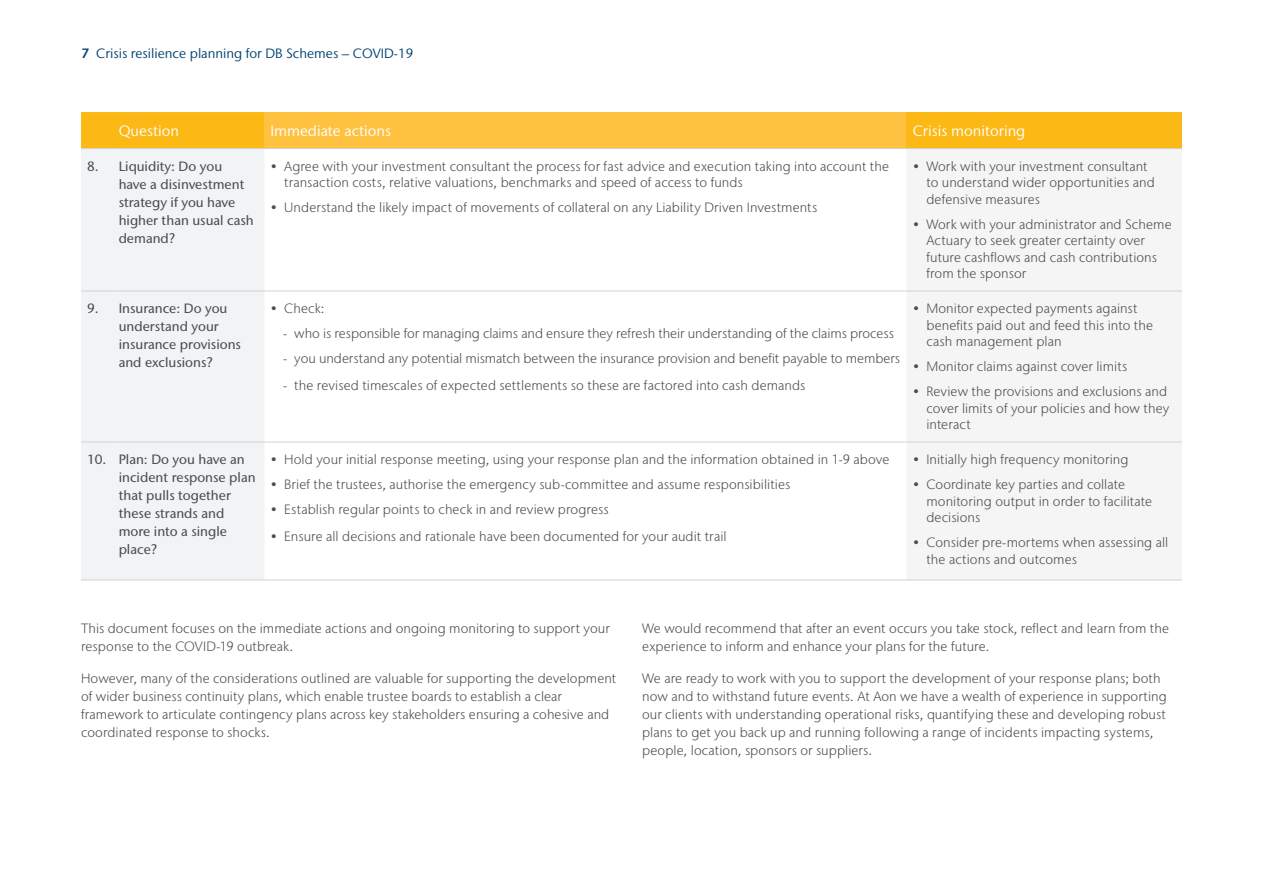
<style>
.page{position:relative;width:1263px;height:893px;background:#fff}
.page>*{position:absolute;margin:0;border:0;box-sizing:border-box;transform-origin:0 0}
.t1{font:15px "Stone Sans IIITC Pro";color:#fff}
.text{font:300 13.5px/16.5px "Stone Sans IIITC Pro";letter-spacing:.005em;color:#4b4c4d}
.t2{font:500 13.5px/18px "Stone Sans IIITC Pro";color:#4b4c4d}
.t3{font:13.5px "Stone Sans IIITC Pro";color:#004270}
.s1{font-weight:600}
</style>
<div class="page">
<div style="left:81px;top:112px;width:183px;height:36px;background:#fcb814"></div>
<div style="left:264px;top:112px;width:643px;height:37px;background:#fec240"></div>
<div style="left:907px;top:112px;width:275px;height:37px;background:#fcb814"></div>
<div style="left:81px;top:149px;width:183px;height:431px;background:#f2f3f4"></div>
<div style="left:907px;top:149px;width:275px;height:431px;background:#f5f5f6"></div>
<hr style="left:81px;top:148px;width:32px;height:1px;background:#d1d2d4">
<hr style="left:113px;top:148px;width:151px;height:1px;background:#d1d2d4">
<hr style="left:264px;top:148px;width:643px;height:1px;background:#d1d2d4">
<hr style="left:907px;top:148px;width:275px;height:1px;background:#d1d2d4">
<hr style="left:81px;top:291px;width:32px;height:1px;background:#d1d2d4">
<hr style="left:113px;top:291px;width:151px;height:1px;background:#d1d2d4">
<hr style="left:264px;top:291px;width:643px;height:1px;background:#d1d2d4">
<hr style="left:907px;top:291px;width:275px;height:1px;background:#d1d2d4">
<hr style="left:81px;top:442px;width:32px;height:1px;background:#d1d2d4">
<hr style="left:113px;top:442px;width:151px;height:1px;background:#d1d2d4">
<hr style="left:264px;top:442px;width:643px;height:1px;background:#d1d2d4">
<hr style="left:907px;top:442px;width:275px;height:1px;background:#d1d2d4">
<hr style="left:81px;top:580px;width:32px;height:1px;background:#d1d2d4">
<hr style="left:113px;top:580px;width:151px;height:1px;background:#d1d2d4">
<hr style="left:264px;top:580px;width:643px;height:1px;background:#d1d2d4">
<hr style="left:907px;top:580px;width:275px;height:1px;background:#d1d2d4">
<p class="t3" style="left:81px;top:45px;width:334px"><span class="s1">7</span> Crisis resilience planning for DB Schemes – COVID-19</p>
<p class="t1" style="left:119px;top:121px;width:62px">Question</p>
<p class="t1" style="left:270px;top:121px;width:122px">Immediate actions</p>
<p class="t1" style="left:913px;top:121px;width:114px">Crisis monitoring</p>
<p class="t2" style="left:87px;top:157px;width:13px">8.</p>
<p class="t2" style="left:119px;top:157px;width:137px">Liquidity: Do you<br>have a disinvestment strategy if you have higher than usual cash demand?</p>
<p class="text" style="left:284px;top:158px;width:606px;text-indent:-14px">• Agree with your investment consultant the process for fast advice and execution taking into account the transaction costs, relative valuations, benchmarks and speed of access to funds</p>
<p class="text" style="left:270px;top:199px;width:548px">• Understand the likely impact of movements of collateral on any Liability Driven Investments</p>
<p class="t2" style="left:87px;top:299px;width:13px">9.</p>
<p class="t2" style="left:119px;top:299px;width:124px">Insurance: Do you understand your insurance provisions and exclusions?</p>
<p class="text" style="left:270px;top:300px;width:56px">• Check:</p>
<p class="text" style="left:283px;top:325px;width:612px">- who is responsible for managing claims and ensure they refresh their understanding of the claims process</p>
<p class="text" style="left:283px;top:350px;width:618px">- you understand any potential mismatch between the insurance provision and benefit payable to members</p>
<p class="text" style="left:283px;top:377px;width:524px">- the revised timescales of expected settlements so these are factored into cash demands</p>
<p class="t2" style="left:87px;top:450px;width:21px">10.</p>
<p class="t2" style="left:119px;top:450px;width:138px">Plan: Do you have an incident response plan that pulls together these strands and more into a single place?</p>
<p class="text" style="left:270px;top:451px;width:620px">• Hold your initial response meeting, using your response plan and the information obtained in 1-9 above</p>
<p class="text" style="left:270px;top:476px;width:521px">• Brief the trustees, authorise the emergency sub-committee and assume responsibilities</p>
<p class="text" style="left:270px;top:501px;width:340px">• Establish regular points to check in and review progress</p>
<p class="text" style="left:270px;top:528px;width:458px">• Ensure all decisions and rationale have been documented for your audit trail</p>
<p class="text" style="left:926px;top:158px;width:230px;text-indent:-14px">• Work with your investment consultant to understand wider opportunities and defensive measures</p>
<p class="text" style="left:926px;top:216px;width:247px;text-indent:-14px">• Work with your administrator and Scheme Actuary to seek greater certainty over future cashflows and cash contributions from the sponsor</p>
<p class="text" style="left:926px;top:300px;width:228px;text-indent:-14px">• Monitor expected payments against benefits paid out and feed this into the cash management plan</p>
<p class="text" style="left:913px;top:358px;width:216px">• Monitor claims against cover limits</p>
<p class="text" style="left:926px;top:383px;width:244px;text-indent:-14px">• Review the provisions and exclusions and cover limits of your policies and how they interact</p>
<p class="text" style="left:913px;top:451px;width:217px">• Initially high frequency monitoring</p>
<p class="text" style="left:926px;top:476px;width:227px;text-indent:-14px">• Coordinate key parties and collate monitoring output in order to facilitate decisions</p>
<p class="text" style="left:926px;top:534px;width:243px;text-indent:-14px">• Consider pre-mortems when assessing all the actions and outcomes</p>
<p class="text" style="left:81px;top:620px;width:530px;line-height:18px">This document focuses on the immediate actions and ongoing monitoring to support your response to the COVID-19 outbreak.</p>
<p class="text" style="left:81px;top:669px;width:537px;line-height:18px">However, many of the considerations outlined are valuable for supporting the development of wider business continuity plans, which enable trustee boards to establish a clear framework to articulate contingency plans across key stakeholders ensuring a cohesive and coordinated response to shocks.</p>
<p class="text" style="left:642px;top:620px;width:528px;line-height:18px">We would recommend that after an event occurs you take stock, reflect and learn from the experience to inform and enhance your plans for the future.</p>
<p class="text" style="left:642px;top:669px;width:526px;line-height:18px">We are ready to work with you to support the development of your response plans; both now and to withstand future events. At Aon we have a wealth of experience in supporting our clients with understanding operational risks, quantifying these and developing robust plans to get you back up and running following a range of incidents impacting systems, people, location, sponsors or suppliers.</p>
</div>
